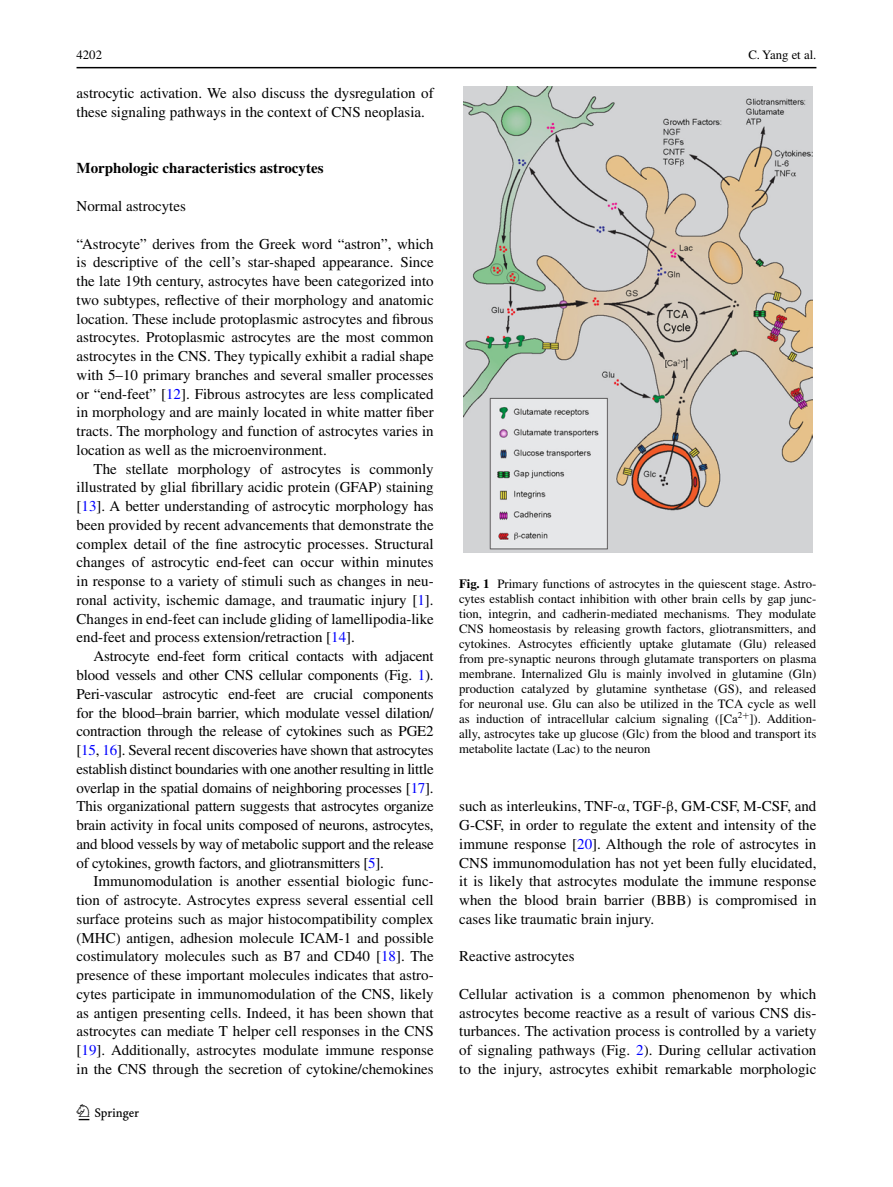
<style>
.page{position:relative;width:893px;height:1187px;background:#fff}
.page>*{position:absolute;margin:0;border:0;box-sizing:border-box;transform-origin:0 0}
.t1{font:22.5px "Springnew";color:#000}
.t2{font:15px/18.8px "Times";color:#000;text-align:justify}
.t3{font:700 15px "Times";color:#000}
.t4{font:12.75px/15px "Times";color:#000;text-align:justify}
.s1{color:#00f}
.s2{font-weight:700}
.s3{font-family:"MTGU"}
</style>
<div class="page">
<hr style="left:77px;top:67px;width:739px;height:1px;background:#000">
<div style="left:459px;top:87px;width:357px;height:465px;background:linear-gradient(to bottom,#fff,#fff)"></div>
<img style="left:463px;top:87px;width:349px;height:465px">
<p class="t4" style="left:77px;top:48px;width:27px">4202</p>
<p class="t4" style="left:748px;top:48px;width:70px">C. Yang et al.</p>
<p class="t2" style="left:77px;top:84px;width:359px">astrocytic activation. We also discuss the dysregulation of these signaling pathways in the context of CNS neoplasia.</p>
<p class="t3" style="left:77px;top:159px;width:249px">Morphologic characteristics astrocytes</p>
<p class="t2" style="left:77px;top:196px;width:111px">Normal astrocytes</p>
<p class="t2" style="left:77px;top:234px;width:359px">“Astrocyte” derives from the Greek word “astron”, which is descriptive of the cell’s star-shaped appearance. Since the late 19th century, astrocytes have been categorized into two subtypes, reflective of their morphology and anatomic location. These include protoplasmic astrocytes and fibrous astrocytes. Protoplasmic astrocytes are the most common astrocytes in the CNS. They typically exhibit a radial shape with 5–10 primary branches and several smaller processes or “end-feet” [<span class="s1">12</span>]. Fibrous astrocytes are less complicated in morphology and are mainly located in white matter fiber tracts. The morphology and function of astrocytes varies in location as well as the microenvironment.</p>
<p class="t2" style="left:77px;top:459px;width:359px;text-indent:17px">The stellate morphology of astrocytes is commonly illustrated by glial fibrillary acidic protein (GFAP) staining [<span class="s1">13</span>]. A better understanding of astrocytic morphology has been provided by recent advancements that demonstrate the complex detail of the fine astrocytic processes. Structural changes of astrocytic end-feet can occur within minutes in response to a variety of stimuli such as changes in neu&shy;ronal activity, ischemic damage, and traumatic injury [<span class="s1">1</span>].<br>Changes in end-feet can include gliding of lamellipodia-like end-feet and process extension/retraction [<span class="s1">14</span>].</p>
<p class="t2" style="left:77px;top:646px;width:359px;text-indent:17px">Astrocyte end-feet form critical contacts with adjacent blood vessels and other CNS cellular components (Fig. <span class="s1">1</span>).<br>Peri-vascular astrocytic end-feet are crucial components for the blood–brain barrier, which modulate vessel dilation/ contraction through the release of cytokines such as PGE2 [<span class="s1">15</span>, <span class="s1">16</span>]. Several recent discoveries have shown that astrocytes establish distinct boundaries with one another resulting in little overlap in the spatial domains of neighboring processes [<span class="s1">17</span>].<br>This organizational pattern suggests that astrocytes organize brain activity in focal units composed of neurons, astrocytes, and blood vessels by way of metabolic support and the release of cytokines, growth factors, and gliotransmitters [<span class="s1">5</span>].</p>
<p class="t2" style="left:77px;top:871px;width:359px;text-indent:17px">Immunomodulation is another essential biologic func&shy;tion of astrocyte. Astrocytes express several essential cell surface proteins such as major histocompatibility complex (MHC) antigen, adhesion molecule ICAM-1 and possible costimulatory molecules such as B7 and CD40 [<span class="s1">18</span>]. The presence of these important molecules indicates that astro&shy;cytes participate in immunomodulation of the CNS, likely as antigen presenting cells. Indeed, it has been shown that astrocytes can mediate T helper cell responses in the CNS [<span class="s1">19</span>]. Additionally, astrocytes modulate immune response in the CNS through the secretion of cytokine/chemokines</p>
<h1 class="t1" style="left:79px;top:1104px;width:62px">1 3</h1>
<p class="t4" style="left:459px;top:575px;width:359px"><span class="s2">Fig. 1</span> Primary functions of astrocytes in the quiescent stage. Astro&shy;cytes establish contact inhibition with other brain cells by gap junc&shy;tion, integrin, and cadherin-mediated mechanisms. They modulate CNS homeostasis by releasing growth factors, gliotransmitters, and cytokines. Astrocytes efficiently uptake glutamate (Glu) released from pre-synaptic neurons through glutamate transporters on plasma membrane. Internalized Glu is mainly involved in glutamine (Gln) production catalyzed by glutamine synthetase (GS), and released for neuronal use. Glu can also be utilized in the TCA cycle as well as induction of intracellular calcium signaling ([Ca<sup>2</sup><sup>+</sup>]). Addition&shy;ally, astrocytes take up glucose (Glc) from the blood and transport its metabolite lactate (Lac) to the neuron</p>
<p class="t2" style="left:459px;top:796px;width:359px">such as interleukins, TNF-<span class="s3">α</span>, TGF-<span class="s3">β</span>, GM-CSF, M-CSF, and G-CSF, in order to regulate the extent and intensity of the immune response [<span class="s1">20</span>]. Although the role of astrocytes in CNS immunomodulation has not yet been fully elucidated, it is likely that astrocytes modulate the immune response when the blood brain barrier (BBB) is compromised in cases like traumatic brain injury.</p>
<p class="t2" style="left:459px;top:946px;width:117px">Reactive astrocytes</p>
<p class="t2" style="left:459px;top:984px;width:359px">Cellular activation is a common phenomenon by which astrocytes become reactive as a result of various CNS dis&shy;turbances. The activation process is controlled by a variety of signaling pathways (Fig. <span class="s1">2</span>). During cellular activation to the injury, astrocytes exhibit remarkable morphologic</p>
</div>
